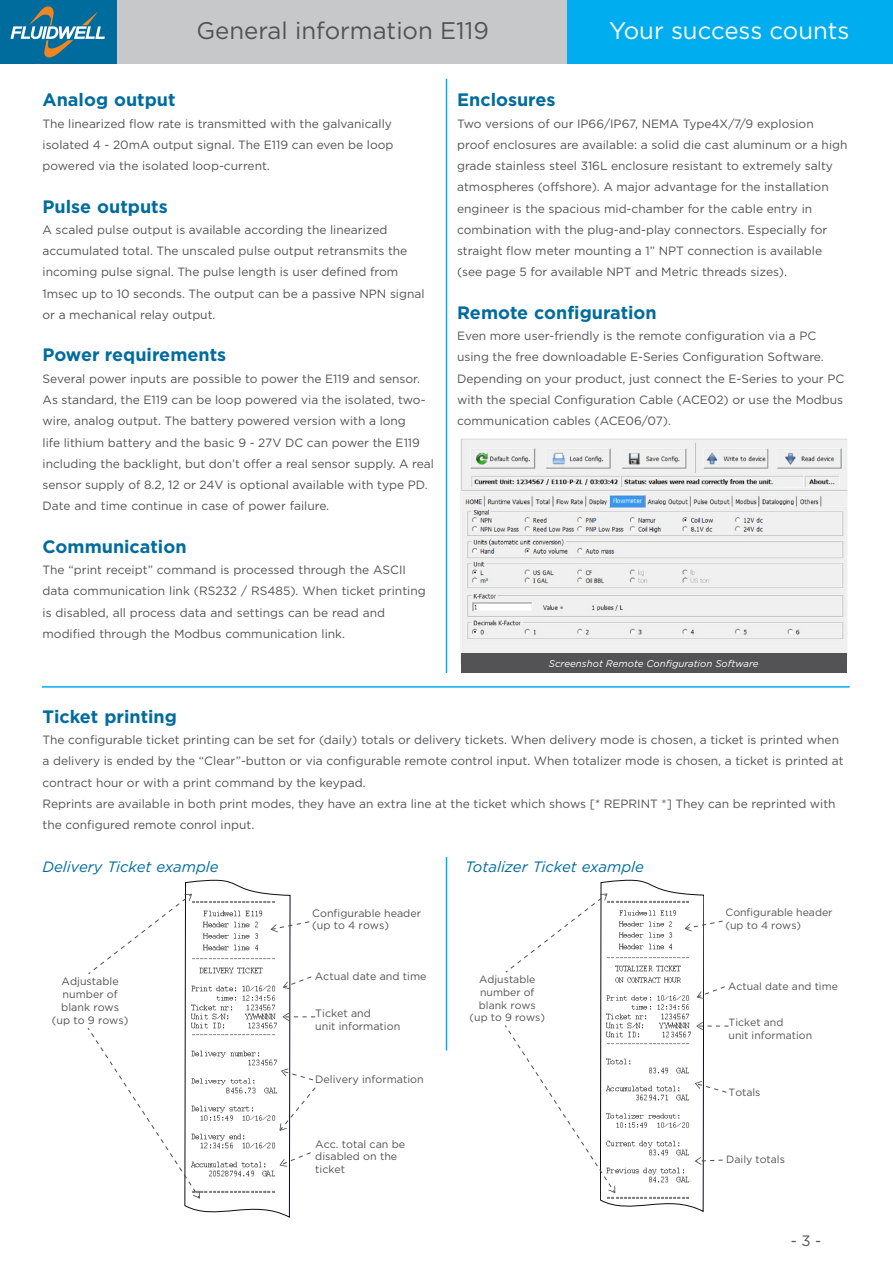
<style>
.page{position:relative;width:893px;height:1263px;background:#fff}
.page>*{position:absolute;margin:0;border:0;box-sizing:border-box;transform-origin:0 0}
.t1{font:24px "Gotham Pro";color:#535355}
.t2{font:24px "Gotham Pro";color:#fff}
.t3{font:700 18px "Gotham Pro";color:#006c9d}
.t4{font:italic 15px "Gotham Pro";color:#006c9d}
.t5{font:15px "Gotham Pro";color:#535355}
.t6{font:12px/21.3px "Gotham Pro";color:#535355}
.t7{font:10.65px/12.9px "Gotham Pro";color:#535355}
.t8{font:10.5px/12.6px "Gotham Pro";color:#535355}
.t9{font:italic 9.75px "Gotham Pro";color:#fff}
</style>
<div class="page">
<div style="left:0;top:0;width:117px;height:64px;background:#006c9d"></div>
<svg style="left:11px;top:6px;width:94px;height:51px"></svg>
<div style="left:117px;top:0;width:451px;height:64px;background:#c7c8ca"></div>
<div style="left:568px;top:0;width:325px;height:64px;background:#00aeef"></div>
<hr style="left:446px;top:79px;width:1px;height:594px;background:#00aeef">
<img style="left:461px;top:440px;width:385px;height:214px">
<div style="left:457px;top:436px;width:393px;height:231px;border:3px solid #fff"></div>
<div style="left:461px;top:654px;width:385px;height:19px;background:#535355"></div>
<svg style="left:87px;top:879px;width:229px;height:339px"></svg>
<svg style="left:505px;top:879px;width:223px;height:333px"></svg>
<hr style="left:446px;top:857px;width:1px;height:193px;background:#00aeef">
<hr style="left:42px;top:686px;width:808px;height:2px;background:#00aeef">
<h1 class="t1" style="left:196px;top:17px;width:294px">General information E119</h1>
<h1 class="t2" style="left:609px;top:17px;width:242px">Your success counts</h1>
<h2 class="t3" style="left:43px;top:90px;width:135px">Analog output</h2>
<p class="t6" style="left:43px;top:113px;width:353px">The linearized flow rate is transmitted with the galvanically isolated 4 - 20mA output signal. The E119 can even be loop powered via the isolated loop-current.</p>
<h2 class="t3" style="left:43px;top:196px;width:127px">Pulse outputs</h2>
<p class="t6" style="left:43px;top:219px;width:384px">A scaled pulse output is available according the linearized accumulated total. The unscaled pulse output retransmits the incoming pulse signal. The pulse length is user defined from 1msec up to 10 seconds. The output can be a passive NPN signal or a mechanical relay output.</p>
<h2 class="t3" style="left:43px;top:345px;width:185px">Power requirements</h2>
<p class="t6" style="left:43px;top:368px;width:393px">Several power inputs are possible to power the E119 and sensor.<br>As standard, the E119 can be loop powered via the isolated, two&shy;wire, analog output. The battery powered version with a long<br>life lithium battery and the basic 9 - 27V DC can power the E119 including the backlight, but don’t offer a real sensor supply. A real sensor supply of 8.2, 12 or 24V is optional available with type PD.<br>Date and time continue in case of power failure.</p>
<h2 class="t3" style="left:43px;top:536px;width:146px">Communication</h2>
<p class="t6" style="left:43px;top:559px;width:385px">The “print receipt” command is processed through the ASCII data communication link (RS232 / RS485). When ticket printing is disabled, all process data and settings can be read and modified through the Modbus communication link.</p>
<h2 class="t3" style="left:457px;top:90px;width:100px">Enclosures</h2>
<p class="t6" style="left:457px;top:113px;width:392px">Two versions of our IP66/IP67, NEMA Type4X/7/9 explosion proof enclosures are available: a solid die cast aluminum or a high grade stainless steel 316L enclosure resistant to extremely salty atmospheres (offshore). A major advantage for the installation engineer is the spacious mid-chamber for the cable entry in combination with the plug-and-play connectors. Especially for straight flow meter mounting a 1” NPT connection is available (see page 5 for available NPT and Metric threads sizes).</p>
<h2 class="t3" style="left:457px;top:302px;width:201px">Remote configuration</h2>
<p class="t6" style="left:457px;top:325px;width:389px">Even more user-friendly is the remote configuration via a PC using the free downloadable E-Series Configuration Software.<br>Depending on your product, just connect the E-Series to your PC with the special Configuration Cable (ACE02) or use the Modbus communication cables (ACE06/07).</p>
<p class="t9" style="left:549px;top:658px;width:211px">Screenshot Remote Configuration Software</p>
<h2 class="t3" style="left:43px;top:706px;width:136px">Ticket printing</h2>
<p class="t6" style="left:43px;top:729px;width:802px">The configurable ticket printing can be set for (daily) totals or delivery tickets. When delivery mode is chosen, a ticket is printed when a delivery is ended by the “Clear”-button or via configurable remote control input. When totalizer mode is chosen, a ticket is printed at contract hour or with a print command by the keypad.<br>Reprints are available in both print modes, they have an extra line at the ticket which shows [* REPRINT *] They can be reprinted with the configured remote conrol input.</p>
<p class="t4" style="left:43px;top:858px;width:178px">Delivery Ticket example</p>
<p class="t4" style="left:465px;top:858px;width:180px">Totalizer Ticket example</p>
<p class="t7" style="left:312px;top:906px;width:110px">Configurable header (up to 4 rows)</p>
<p class="t8" style="left:726px;top:906px;width:108px">Configurable header (up to 4 rows)</p>
<p class="t7" style="left:52px;top:975px;width:78px;text-align:center">Adjustable number of blank rows (up to 9 rows)</p>
<p class="t7" style="left:315px;top:970px;width:113px">Actual date and time</p>
<p class="t7" style="left:315px;top:1007px;width:87px">Ticket and<br>unit information</p>
<p class="t7" style="left:315px;top:1073px;width:110px">Delivery information</p>
<p class="t7" style="left:315px;top:1137px;width:91px">Acc. total can be disabled on the ticket</p>
<p class="t8" style="left:470px;top:973px;width:77px;text-align:center">Adjustable number of blank rows (up to 9 rows)</p>
<p class="t8" style="left:728px;top:980px;width:111px">Actual date and time</p>
<p class="t8" style="left:728px;top:1016px;width:85px">Ticket and<br>unit information</p>
<p class="t8" style="left:728px;top:1085px;width:33px">Totals</p>
<p class="t8" style="left:726px;top:1153px;width:60px">Daily totals</p>
<p class="t5" style="left:791px;top:1233px;width:32px">- 3 -</p>
</div>
